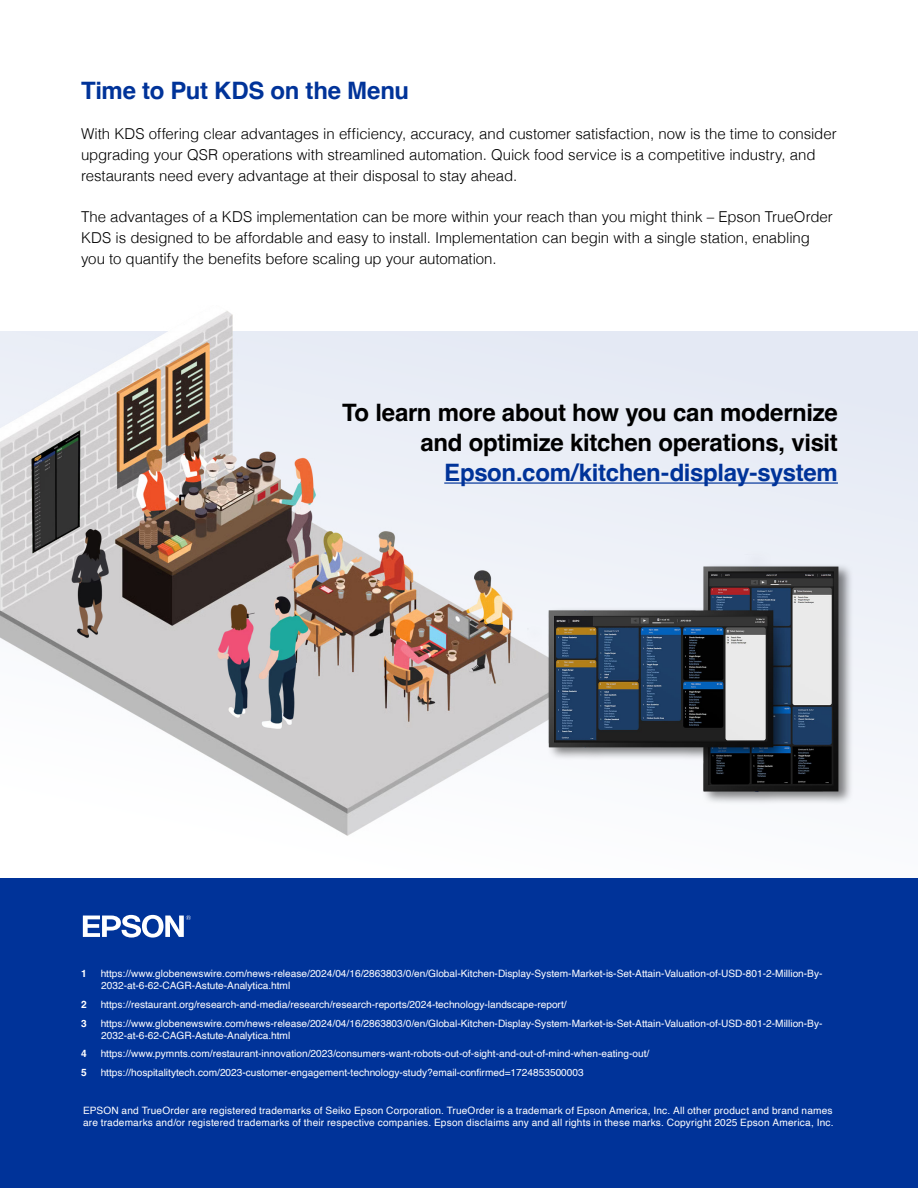
<style>
.page{position:relative;width:918px;height:1188px;background:#fff}
.page>*{position:absolute;margin:0;border:0;box-sizing:border-box;transform-origin:0 0}
.t1{font:700 24px/30px "Helvetica";letter-spacing:-.015em;color:#000;text-align:right}
.t2{font:700 24px "Helvetica";letter-spacing:-.015em;color:#039}
.t3{font:300 15px/21px "Helvetica";letter-spacing:-.005em;color:#000}
.t4{font:10.2px/12px "Helvetica";color:#fff}
.t5{font:10.2px/12px "Helvetica";letter-spacing:.02em;color:#fff}
.t6{font:700 10.2px "Helvetica";color:#fff}
</style>
<div class="page">
<div style="left:0;top:878px;width:918px;height:310px;background:#039"></div>
<div style="left:0;top:332px;width:918px;height:546px;background:linear-gradient(to right,#fff,#eceff7)"></div>
<hr style="left:444px;top:482px;width:394px;height:2px;background:#039">
<img style="left:0;top:311px;width:622px;height:526px">
<img style="left:16px;top:420px;width:83px;height:166px">
<img style="left:255px;top:590px;width:56px;height:139px">
<img style="left:214px;top:595px;width:47px;height:126px">
<img style="left:69px;top:518px;width:50px;height:124px">
<svg style="left:83px;top:915px;width:108px;height:23px"></svg>
<img style="left:507px;top:552px;width:369px;height:255px">
<h1 class="t2" style="left:81px;top:76px;width:330px">Time to Put KDS on the Menu</h1>
<p class="t3" style="left:81px;top:122px;width:757px">With KDS offering clear advantages in efficiency, accuracy, and customer satisfaction, now is the time to consider upgrading your QSR operations with streamlined automation. Quick food service is a competitive industry, and restaurants need every advantage at their disposal to stay ahead.</p>
<p class="t3" style="left:81px;top:205px;width:753px">The advantages of a KDS implementation can be more within your reach than you might think – Epson TrueOrder<br>KDS is designed to be affordable and easy to install. Implementation can begin with a single station, enabling you to quantify the benefits before scaling up your automation.</p>
<h1 class="t1" style="left:342px;top:400px;width:497px">To learn more about how you can modernize and optimize kitchen operations, visit</h1>
<h1 class="t2" style="left:444px;top:458px;width:395px">Epson.com/kitchen-display-system</h1>
<p class="t6" style="left:81px;top:967px;width:7px">1</p>
<p class="t4" style="left:101px;top:968px;width:723px">https://www.globenewswire.com/news-release/2024/04/16/2863803/0/en/Global-Kitchen-Display-System-Market-is-Set-Attain-Valuation-of-USD-801-2-Million-By-<br>2032-at-6-62-CAGR-Astute-Analytica.html</p>
<p class="t6" style="left:81px;top:998px;width:7px">2</p>
<p class="t4" style="left:101px;top:998px;width:467px">https://restaurant.org/research-and-media/research/research-reports/2024-technology-landscape-report/</p>
<p class="t6" style="left:81px;top:1017px;width:7px">3</p>
<p class="t4" style="left:101px;top:1017px;width:723px">https://www.globenewswire.com/news-release/2024/04/16/2863803/0/en/Global-Kitchen-Display-System-Market-is-Set-Attain-Valuation-of-USD-801-2-Million-By-<br>2032-at-6-62-CAGR-Astute-Analytica.html</p>
<p class="t6" style="left:81px;top:1047px;width:7px">4</p>
<p class="t4" style="left:101px;top:1048px;width:550px">https://www.pymnts.com/restaurant-innovation/2023/consumers-want-robots-out-of-sight-and-out-of-mind-when-eating-out/</p>
<p class="t6" style="left:81px;top:1066px;width:7px">5</p>
<p class="t4" style="left:101px;top:1067px;width:485px">https://hospitalitytech.com/2023-customer-engagement-technology-study?email-confirmed=1724853500003</p>
<p class="t5" style="left:83px;top:1104px;width:752px">EPSON and TrueOrder are registered trademarks of Seiko Epson Corporation. TrueOrder is a trademark of Epson America, Inc. All other product and brand names are trademarks and/or registered trademarks of their respective companies. Epson disclaims any and all rights in these marks. Copyright 2025 Epson America, Inc.</p>
</div>
